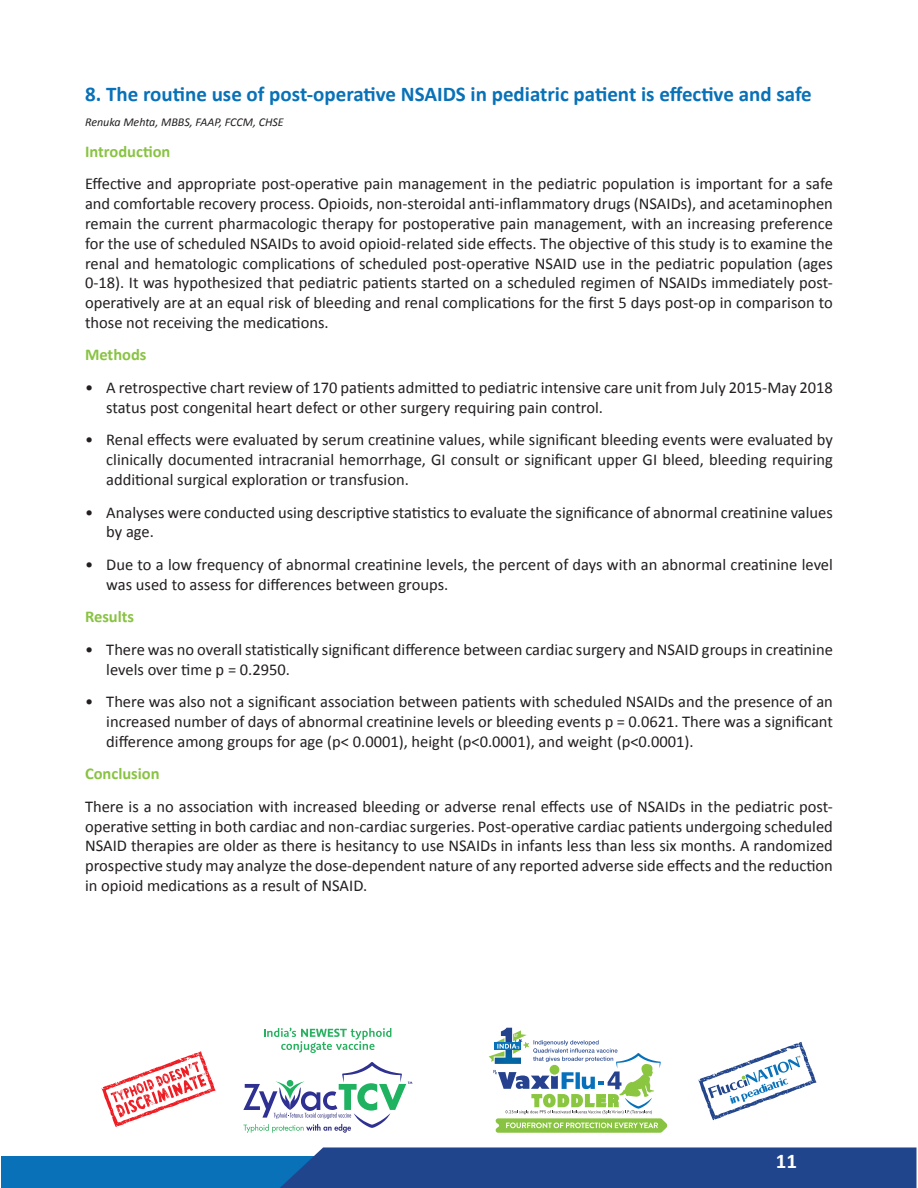
<style>
.page{position:relative;width:918px;height:1188px;background:#fff}
.page>*{position:absolute;margin:0;border:0;box-sizing:border-box;transform-origin:0 0}
.Main_Title{font:700 21px "Calibri";color:#0871b8}
.t1{font:700 21px "Calibri";color:#fff}
.Inside_Text{font:16.5px/19.8px "Calibri";color:#231f20;text-align:justify}
.Sub_Titel{font:700 16.5px "Calibri";color:#89c342}
.reference{font:italic 12px "Calibri";color:#231f20}
</style>
<div class="page">
<div style="left:2px;top:1156px;width:333px;height:32px;background:#0871b8"></div>
<div style="left:280px;top:1147px;width:636px;height:41px;background:#21458c"></div>
<svg style="left:102px;top:1051px;width:114px;height:76px"></svg>
<svg style="left:264px;top:1028px;width:127px;height:25px"></svg>
<svg style="left:243px;top:1062px;width:169px;height:71px"></svg>
<svg style="left:489px;top:1028px;width:179px;height:105px"></svg>
<svg style="left:698px;top:1042px;width:118px;height:78px"></svg>
<p class="Main_Title" style="left:85px;top:79px;width:728px">8. The routine use of post-operative NSAIDS in pediatric patient is effective and safe</p>
<p class="reference" style="left:85px;top:114px;width:200px">Renuka Mehta, MBBS, FAAP, FCCM, CHSE</p>
<p class="Sub_Titel" style="left:85px;top:140px;width:87px">Introduction</p>
<p class="Inside_Text" style="left:85px;top:173px;width:749px">Effective and appropriate post-operative pain management in the pediatric population is important for a safe and comfortable recovery process. Opioids, non-steroidal anti-inflammatory drugs (NSAIDs), and acetaminophen remain the current pharmacologic therapy for postoperative pain management, with an increasing preference for the use of scheduled NSAIDs to avoid opioid-related side effects. The objective of this study is to examine the renal and hematologic complications of scheduled post-operative NSAID use in the pediatric population (ages 0-18). It was hypothesized that pediatric patients started on a scheduled regimen of NSAIDs immediately post&shy;operatively are at an equal risk of bleeding and renal complications for the first 5 days post-op in comparison to those not receiving the medications.</p>
<p class="Sub_Titel" style="left:85px;top:343px;width:63px">Methods</p>
<p class="Inside_Text" style="left:106px;top:377px;width:728px;text-indent:-21px">• A retrospective chart review of 170 patients admitted to pediatric intensive care unit from July 2015-May 2018 status post congenital heart defect or other surgery requiring pain control.</p>
<p class="Inside_Text" style="left:106px;top:430px;width:728px;text-indent:-21px">• Renal effects were evaluated by serum creatinine values, while significant bleeding events were evaluated by clinically documented intracranial hemorrhage, GI consult or significant upper GI bleed, bleeding requiring additional surgical exploration or transfusion.</p>
<p class="Inside_Text" style="left:106px;top:502px;width:728px;text-indent:-21px">• Analyses were conducted using descriptive statistics to evaluate the significance of abnormal creatinine values by age.</p>
<p class="Inside_Text" style="left:106px;top:554px;width:728px;text-indent:-21px">• Due to a low frequency of abnormal creatinine levels, the percent of days with an abnormal creatinine level was used to assess for differences between groups.</p>
<p class="Sub_Titel" style="left:85px;top:605px;width:51px">Results</p>
<p class="Inside_Text" style="left:106px;top:639px;width:728px;text-indent:-21px">• There was no overall statistically significant difference between cardiac surgery and NSAID groups in creatinine levels over time p = 0.2950.</p>
<p class="Inside_Text" style="left:106px;top:691px;width:728px;text-indent:-21px">• There was also not a significant association between patients with scheduled NSAIDs and the presence of an increased number of days of abnormal creatinine levels or bleeding events p = 0.0621. There was a significant difference among groups for age (p&lt; 0.0001), height (p&lt;0.0001), and weight (p&lt;0.0001).</p>
<p class="Sub_Titel" style="left:85px;top:762px;width:76px">Conclusion</p>
<p class="Inside_Text" style="left:85px;top:796px;width:749px">There is a no association with increased bleeding or adverse renal effects use of NSAIDs in the pediatric post&shy;operative setting in both cardiac and non-cardiac surgeries. Post-operative cardiac patients undergoing scheduled NSAID therapies are older as there is hesitancy to use NSAIDs in infants less than less six months. A randomized prospective study may analyze the dose-dependent nature of any reported adverse side effects and the reduction in opioid medications as a result of NSAID.</p>
<p class="t1" style="left:776px;top:1146px;width:23px">11</p>
</div>
